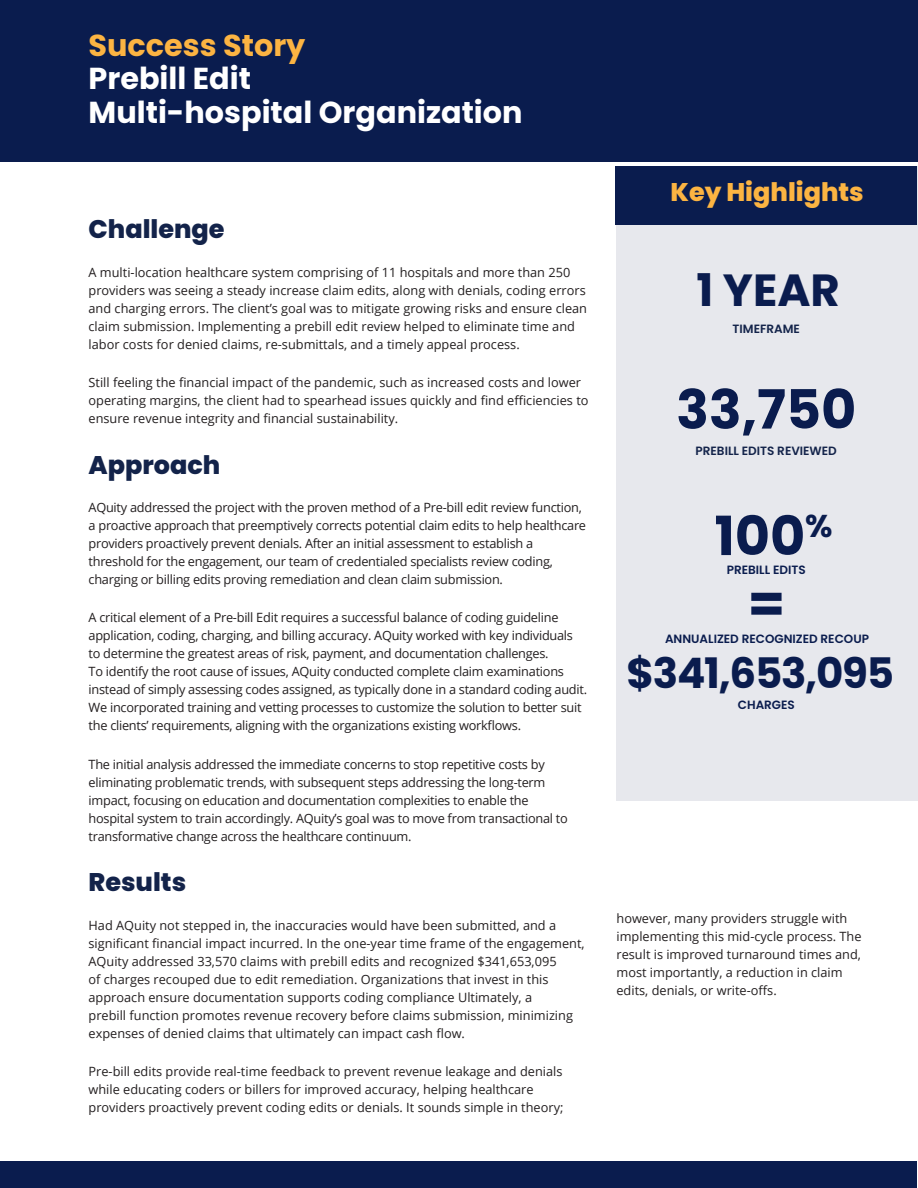
<style>
.page{position:relative;width:918px;height:1188px;background:#fff}
.page>*{position:absolute;margin:0;border:0;box-sizing:border-box;transform-origin:0 0}
.t1{font:700 54px "Poppins";color:#0a1c4e}
.t2{font:700 45px "Poppins";color:#0a1c4e}
.t3{font:700 42px "Poppins";letter-spacing:-.03em;color:#0a1c4e}
.t4{font:700 30.3px/33.3px "Poppins";color:#fff}
.Titre{font:800 25.5px "Poppins";color:#13234a}
.t5{font:800 25.5px "Poppins";color:#fcb442}
.Titre-2{font:12.75px/18px "Open Sans";color:#231f20}
.Titre-3{font:12.75px/18px "Open Sans";letter-spacing:-.02em;color:#231f20}
.t6{font:600 12px "Poppins";color:#0a1c4e}
.t7{font:600 12px "Poppins";color:#13234a}
.s1{color:#fcb442}
</style>
<div class="page">
<div style="left:0;top:0;width:918px;height:161px;background:#0a1c4e"></div>
<div style="left:617px;top:166px;width:301px;height:635px;background:#e7e8ed"></div>
<div style="left:0;top:1161px;width:917px;height:27px;background:#0a1c4e"></div>
<div style="left:616px;top:166px;width:301px;height:59px;background:#0a1c4e"></div>
<p class="t4" style="left:89px;top:29px;width:436px"><span class="s1">Success Story<br></span>Prebill Edit<br>Multi-hospital Organization</p>
<p class="Titre" style="left:89px;top:215px;width:138px">Challenge</p>
<p class="Titre-2" style="left:89px;top:263px;width:500px">A multi-location healthcare system comprising of 11 hospitals and more than 250 providers was seeing a steady increase claim edits, along with denials, coding errors and charging errors. The client’s goal was to mitigate growing risks and ensure clean claim submission. Implementing a prebill edit review helped to eliminate time and labor costs for denied claims, re-submittals, and a timely appeal process.</p>
<p class="Titre-2" style="left:89px;top:373px;width:502px">Still feeling the financial impact of the pandemic, such as increased costs and lower operating margins, the client had to spearhead issues quickly and find efficiencies to ensure revenue integrity and financial sustainability.</p>
<p class="Titre" style="left:89px;top:450px;width:133px">Approach</p>
<p class="Titre-3" style="left:89px;top:498px;width:499px">AQuity addressed the project with the proven method of a Pre-bill edit review function, a proactive approach that preemptively corrects potential claim edits to help healthcare providers proactively prevent denials. After an initial assessment to establish a threshold for the engagement, our team of credentialed specialists review coding, charging or billing edits proving remediation and clean claim submission.</p>
<p class="Titre-3" style="left:89px;top:608px;width:500px">A critical element of a Pre-bill Edit requires a successful balance of coding guideline application, coding, charging, and billing accuracy. AQuity worked with key individuals to determine the greatest areas of risk, payment, and documentation challenges.<br>To identify the root cause of issues, AQuity conducted complete claim examinations instead of simply assessing codes assigned, as typically done in a standard coding audit.<br>We incorporated training and vetting processes to customize the solution to better suit the clients’ requirements, aligning with the organizations existing workflows.</p>
<p class="Titre-3" style="left:89px;top:755px;width:481px">The initial analysis addressed the immediate concerns to stop repetitive costs by eliminating problematic trends, with subsequent steps addressing the long-term impact, focusing on education and documentation complexities to enable the hospital system to train accordingly. AQuity’s goal was to move from transactional to transformative change across the healthcare continuum.</p>
<p class="Titre" style="left:89px;top:868px;width:99px">Results</p>
<p class="Titre-2" style="left:89px;top:916px;width:498px">Had AQuity not stepped in, the inaccuracies would have been submitted, and a significant financial impact incurred. In the one-year time frame of the engagement, AQuity addressed 33,570 claims with prebill edits and recognized $341,653,095<br>of charges recouped due to edit remediation. Organizations that invest in this approach ensure documentation supports coding compliance Ultimately, a<br>prebill function promotes revenue recovery before claims submission, minimizing expenses of denied claims that ultimately can impact cash flow.</p>
<p class="Titre-2" style="left:89px;top:1062px;width:476px">Pre-bill edits provide real-time feedback to prevent revenue leakage and denials while educating coders or billers for improved accuracy, helping healthcare providers proactively prevent coding edits or denials. It sounds simple in theory;</p>
<p class="t5" style="left:671px;top:177px;width:195px">Key Highlights</p>
<p class="t2" style="left:696px;top:265px;width:145px">1 YEAR</p>
<p class="t7" style="left:733px;top:322px;width:69px">TIMEFRAME</p>
<p class="t1" style="left:676px;top:378px;width:182px">33,750</p>
<p class="t7" style="left:696px;top:444px;width:143px">PREBILL EDITS REVIEWED</p>
<p class="t1" style="left:715px;top:505px;width:120px">100<sup>%</sup></p>
<p class="t6" style="left:727px;top:563px;width:80px">PREBILL EDITS</p>
<p class="t1" style="left:748px;top:572px;width:39px">=</p>
<p class="t6" style="left:665px;top:632px;width:205px">ANNUALIZED RECOGNIZED RECOUP</p>
<p class="t3" style="left:627px;top:649px;width:269px">$341,653,095</p>
<p class="t6" style="left:738px;top:698px;width:59px">CHARGES</p>
<p class="Titre-2" style="left:617px;top:910px;width:247px">however, many providers struggle with implementing this mid-cycle process. The result is improved turnaround times and, most importantly, a reduction in claim edits, denials, or write-offs.</p>
</div>
